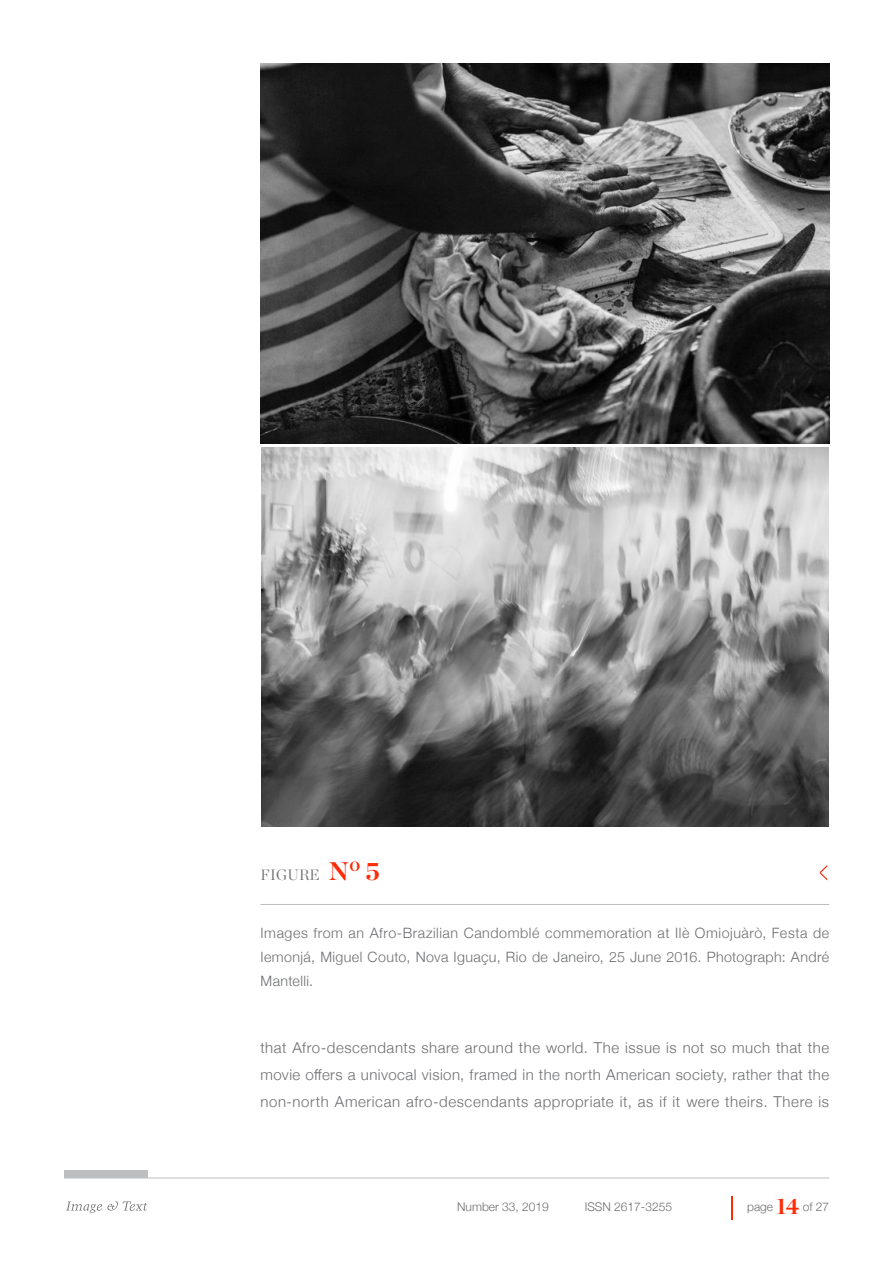
<style>
.page{position:relative;width:893px;height:1263px;background:#fff}
.page>*{position:absolute;margin:0;border:0;box-sizing:border-box;transform-origin:0 0}
.t1{font:300 15px/27px "Helvetica Neue";letter-spacing:.04em;color:#6d6e71;text-align:justify}
.t2{font:300 15px "Chronicle Display";letter-spacing:.01em;color:#6d6e71}
.t3{font:300 14.25px/24px "Helvetica Neue";letter-spacing:.025em;color:#6d6e71;text-align:justify}
.t4{font:300 12px "Helvetica Neue";color:#6d6e71}
.s1{font-weight:700;font-size:25.5px;color:#ff2b06}
.s2{font-family:"Chronicle Display";font-weight:700;font-size:22.5px;color:#ff2b06}
</style>
<div class="page">
<svg style="left:731px;top:1196px;width:1px;height:24px"></svg>
<hr style="left:64px;top:1177px;width:765px;height:1px;background:#bcbec0">
<svg style="left:66px;top:1201px;width:81px;height:12px"></svg>
<div style="left:64px;top:1170px;width:83px;height:7px;background:#bcbec0"></div>
<img style="left:260px;top:64px;width:569px;height:380px">
<img style="left:261px;top:448px;width:567px;height:378px">
<hr style="left:260px;top:904px;width:569px;height:1px;background:#bcbec0">
<svg style="left:820px;top:865px;width:7px;height:15px"></svg>
<p class="t2" style="left:261px;top:863px;width:120px">FIGURE <span class="s1">N</span><sup>o</sup> <span class="s1">5</span></p>
<p class="t3" style="left:261px;top:920px;width:570px">Images from an Afro-Brazilian Candomblé commemoration at Ilè Omiojuàrò, Festa de Iemonjá, Miguel Couto, Nova Iguaçu, Rio de Janeiro, 25 June 2016. Photograph: André Mantelli.</p>
<p class="t1" style="left:260px;top:1033px;width:570px">that Afro-descendants share around the world. The issue is not so much that the movie offers a univocal vision, framed in the north American society, rather that the non-north American afro-descendants appropriate it, as if it were theirs. There is</p>
<p class="t4" style="left:457px;top:1197px;width:93px">Number 33, 2019</p>
<p class="t4" style="left:585px;top:1197px;width:89px">ISSN 2617-3255</p>
<p class="t4" style="left:747px;top:1197px;width:84px">page <span class="s2">14</span> of 27</p>
</div>
